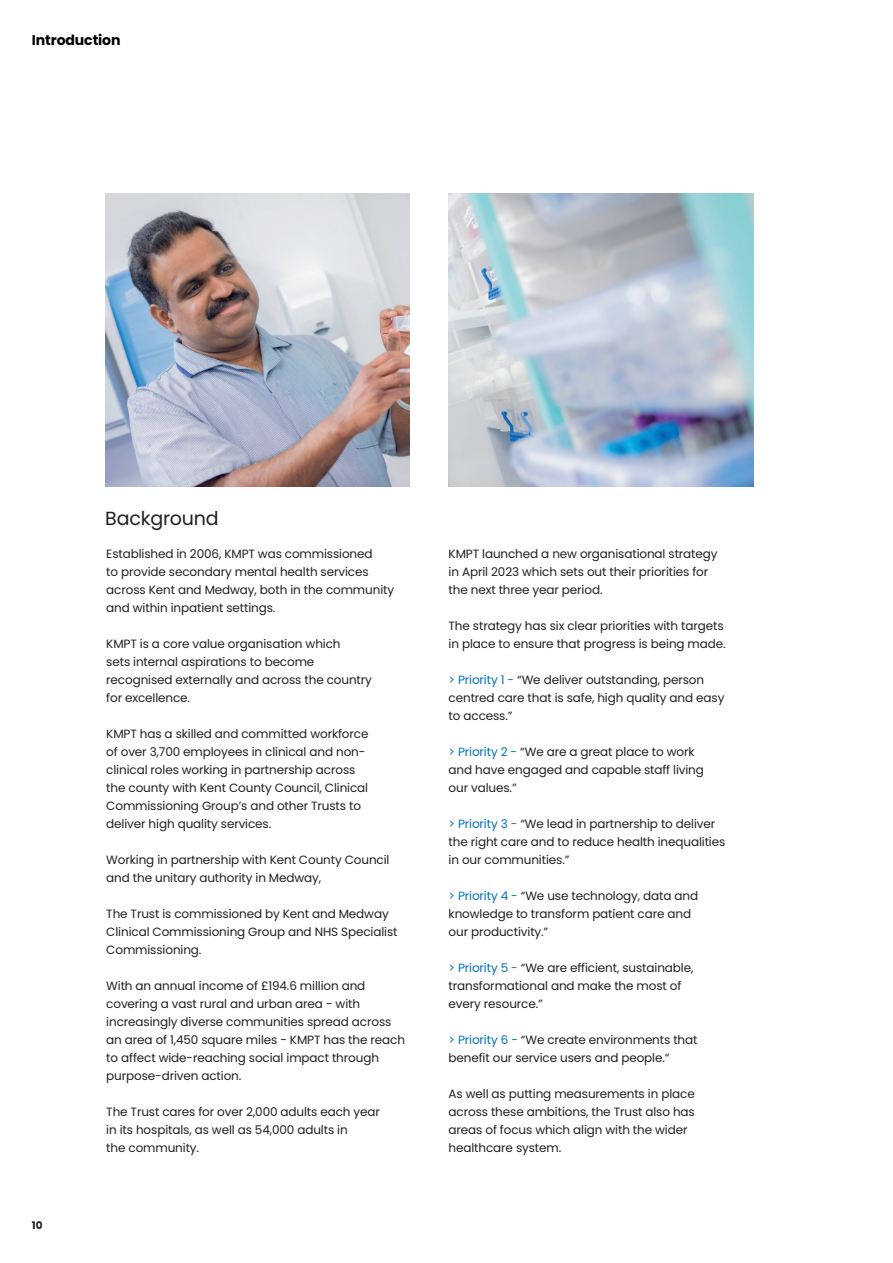
<style>
.page{position:relative;width:893px;height:1263px;background:#fff}
.page>*{position:absolute;margin:0;border:0;box-sizing:border-box;transform-origin:0 0}
.t1{font:19.05px "Poppins";letter-spacing:-.01em;color:#231f20}
.t2{font:700 14.1px "Poppins";letter-spacing:-.01em;color:#000001}
.t3{font:12px/18px "Poppins";letter-spacing:-.01em;color:#231f20}
.t4{font:700 10.5px "Poppins";color:#231f20}
.s1{color:#0072bc}
</style>
<div class="page">
<img style="left:105px;top:193px;width:305px;height:294px">
<img style="left:449px;top:193px;width:304px;height:294px">
<p class="t2" style="left:32px;top:32px;width:90px">Introduction</p>
<p class="t4" style="left:32px;top:1219px;width:12px">10</p>
<h1 class="t1" style="left:105px;top:508px;width:115px">Background</h1>
<p class="t3" style="left:106px;top:545px;width:289px">Established in 2006, KMPT was commissioned<br>to provide secondary mental health services across Kent and Medway, both in the community and within inpatient settings.</p>
<p class="t3" style="left:106px;top:635px;width:267px">KMPT is a core value organisation which<br>sets internal aspirations to become recognised externally and across the country for excellence.</p>
<p class="t3" style="left:106px;top:725px;width:264px">KMPT has a skilled and committed workforce of over 3,700 employees in clinical and non&shy;clinical roles working in partnership across the county with Kent County Council, Clinical Commissioning Group’s and other Trusts to deliver high quality services.</p>
<p class="t3" style="left:106px;top:851px;width:285px">Working in partnership with Kent County Council and the unitary authority in Medway,</p>
<p class="t3" style="left:106px;top:905px;width:293px">The Trust is commissioned by Kent and Medway<br>Clinical Commissioning Group and NHS Specialist<br>Commissioning.</p>
<p class="t3" style="left:106px;top:977px;width:300px">With an annual income of £194.6 million and covering a vast rural and urban area - with increasingly diverse communities spread across an area of 1,450 square miles - KMPT has the reach to affect wide-reaching social impact through purpose-driven action.</p>
<p class="t3" style="left:106px;top:1103px;width:275px">The Trust cares for over 2,000 adults each year in its hospitals, as well as 54,000 adults in<br>the community.</p>
<p class="t3" style="left:449px;top:545px;width:270px">KMPT launched a new organisational strategy in April 2023 which sets out their priorities for the next three year period.</p>
<p class="t3" style="left:449px;top:617px;width:279px">The strategy has six clear priorities with targets in place to ensure that progress is being made.</p>
<p class="t3" style="left:449px;top:671px;width:277px"><span class="s1">&gt; Priority 1 -</span> “We deliver outstanding, person centred care that is safe, high quality and easy to access.”</p>
<p class="t3" style="left:449px;top:743px;width:257px"><span class="s1">&gt; Priority 2 -</span> “We are a great place to work and have engaged and capable staff living our values.”</p>
<p class="t3" style="left:449px;top:815px;width:278px"><span class="s1">&gt; Priority 3 -</span> “We lead in partnership to deliver the right care and to reduce health inequalities in our communities.”</p>
<p class="t3" style="left:449px;top:887px;width:251px"><span class="s1">&gt; Priority 4 -</span> “We use technology, data and knowledge to transform patient care and our productivity.”</p>
<p class="t3" style="left:449px;top:959px;width:246px"><span class="s1">&gt; Priority 5 -</span> “We are efficient, sustainable, transformational and make the most of every resource.”</p>
<p class="t3" style="left:449px;top:1031px;width:250px"><span class="s1">&gt; Priority 6 -</span> “We create environments that benefit our service users and people.“</p>
<p class="t3" style="left:449px;top:1085px;width:248px">As well as putting measurements in place across these ambitions, the Trust also has areas of focus which align with the wider healthcare system.</p>
</div>
